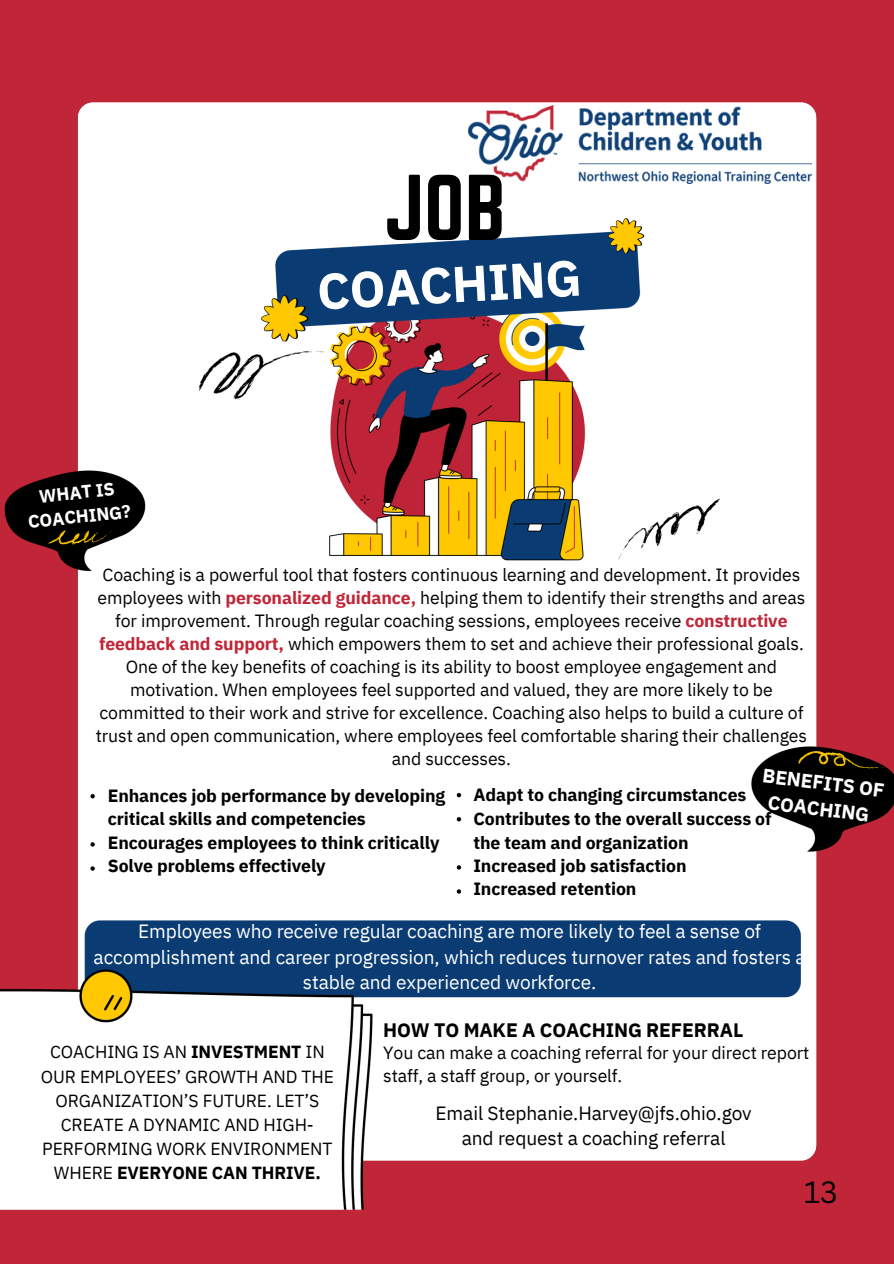
<style>
.page{position:relative;width:894px;height:1264px;background:#fff}
.page>*{position:absolute;margin:0;border:0;box-sizing:border-box;transform-origin:0 0}
.t1{font:81.6px "Norwester";color:#000}
.t2{font:700 50.25px "IBM Plex Sans";color:#fff}
.t3{font:30px "Canva Sans";color:#000}
.t4{font:700 19.35px "IBM Plex Sans";letter-spacing:-.005em;color:#000}
.t5{font:700 19.35px/26.2px "IBM Plex Sans";color:#fff;text-align:center}
.t6{font:19.2px/25.2px "IBM Plex Sans";letter-spacing:-.005em;color:#fff;text-align:center}
.t7{font:19.2px/25.2px "IBM Plex Sans";letter-spacing:-.005em;color:#000;text-align:center}
.t8{font:700 18px/24.2px "IBM Plex Sans";color:#fff;text-align:center}
.t9{font:17.7px/23px "IBM Plex Sans";letter-spacing:-.005em;color:#000;text-align:center}
.t10{font:700 17.7px/23.4px "IBM Plex Sans";letter-spacing:-.005em;color:#000}
.t11{font:17.55px/24px "IBM Plex Sans";letter-spacing:-.005em;color:#000;text-align:center}
.s1{font-weight:700;color:#c02637}
.s2{font-weight:700}
</style>
<div class="page">
<div style="left:0;top:0;width:893px;height:1263px;background:#c02637"></div>
<img style="left:0;top:102px;width:893px;height:1108px">
<p class="t8" style="left:24px;top:485px;width:105px;rotate:-6deg">WHAT IS<br>COACHING?</p>
<p class="t1" style="left:383px;top:158px;width:124px">JOB</p>
<p class="t2" style="left:315px;top:258px;width:266px;rotate:-3deg">COACHING</p>
<p class="t9" style="left:96px;top:563px;width:712px">Coaching is a powerful tool that fosters continuous learning and development. It provides employees with <span class="s1">personalized guidance,</span> helping them to identify their strengths and areas for improvement. Through regular coaching sessions, employees receive <span class="s1">constructive feedback and support,</span> which empowers them to set and achieve their professional goals.<br>One of the key benefits of coaching is its ability to boost employee engagement and motivation. When employees feel supported and valued, they are more likely to be committed to their work and strive for excellence. Coaching also helps to build a culture of trust and open communication, where employees feel comfortable sharing their challenges and successes.</p>
<h1 class="t10" style="left:108px;top:784px;width:339px">Enhances job performance by developing critical skills and competencies Encourages employees to think critically Solve problems effectively</h1>
<h2 class="t10" style="left:473px;top:782px;width:274px">Adapt to changing circumstances</h2>
<h6 class="t5" style="left:764px;top:762px;width:124px;rotate:7deg">BENEFITS OF<br>COACHING</h6>
<p class="t10" style="left:473px;top:806px;width:299px">Contributes to the overall success of the team and organization<br>Increased job satisfaction<br>Increased retention</p>
<h6 class="t6" style="left:94px;top:918px;width:713px">Employees who receive regular coaching are more likely to feel a sense of accomplishment and career progression, which reduces turnover rates and fosters a stable and experienced workforce.</h6>
<p class="t11" style="left:41px;top:1039px;width:294px">COACHING IS AN <span class="s2">INVESTMENT</span> IN<br>OUR EMPLOYEES’ GROWTH AND THE<br>ORGANIZATION’S FUTURE. LET’S<br>CREATE A DYNAMIC AND HIGH-<br>PERFORMING WORK ENVIRONMENT<br>WHERE <span class="s2">EVERYONE CAN THRIVE.</span></p>
<h4 class="t4" style="left:383px;top:1017px;width:361px">HOW TO MAKE A COACHING REFERRAL</h4>
<h4 class="t9" style="left:383px;top:1040px;width:427px;text-align:left">You can make a coaching referral for your direct report staff, a staff group, or yourself.</h4>
<h6 class="t7" style="left:435px;top:1100px;width:317px">Email Stephanie.Harvey@jfs.ohio.gov and request a coaching referral</h6>
<h3 class="t3" style="left:804px;top:1170px;width:35px">13</h3>
</div>
